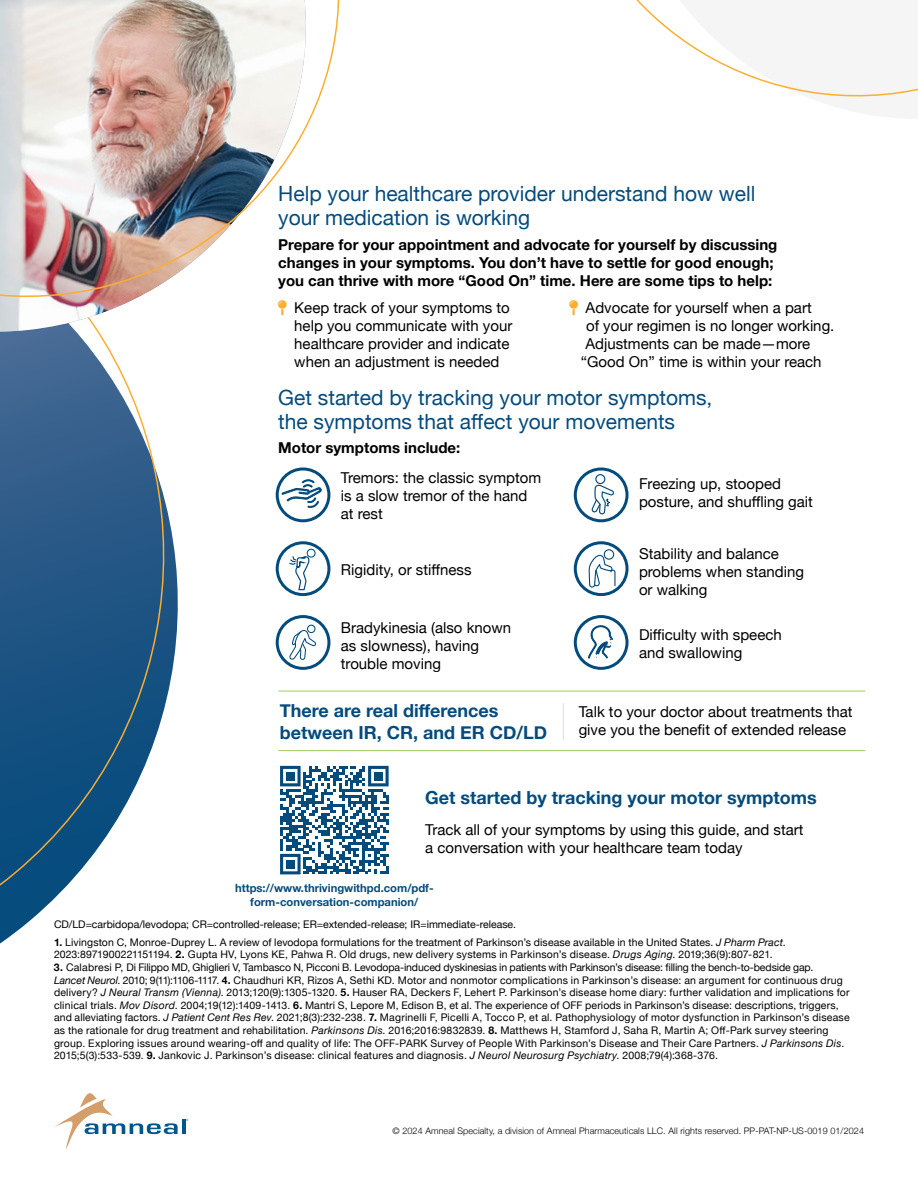
<style>
.page{position:relative;width:918px;height:1188px;background:#fff}
.page>*{position:absolute;margin:0;border:0;box-sizing:border-box;transform-origin:0 0}
.t1{font:21px/24px "Helvetica Neue";color:#044b7d}
.t2{font:700 18px/21.6px "Helvetica Neue";color:#044b7d}
.t3{font:15px/18px "Helvetica Neue";color:#000}
.t4{font:700 15px/18px "Helvetica Neue";color:#000}
.t5{font:700 11.25px/13.5px "Helvetica Neue";color:#044b7d;text-align:center}
.t6{font:10.5px/12.6px "Helvetica Neue";letter-spacing:.015em;color:#000}
.t7{font:300 9px "Helvetica Neue";letter-spacing:.01em;color:#000}
.s1{color:#fbae31}
.s2{font-weight:700}
.s3{font-style:italic}
</style>
<div class="page">
<svg style="left:636px;top:0;width:282px;height:97px"></svg>
<svg style="left:0;top:349px;width:178px;height:595px"></svg>
<svg style="left:0;top:332px;width:110px;height:17px;fill:#4a6c96"></svg>
<img style="left:0;top:313px;width:102px;height:19px">
<img style="left:0;top:0;width:340px;height:313px">
<svg style="left:55px;top:1093px;width:123px;height:56px"></svg>
<hr style="left:182px;top:1119px;width:3px;height:15px;background:#00558b">
<svg style="left:280px;top:766px;width:109px;height:108px"></svg>
<div style="left:286px;top:772px;width:9px;height:9px;background:#044b7d"></div>
<div style="left:374px;top:772px;width:9px;height:9px;background:#044b7d"></div>
<div style="left:286px;top:860px;width:9px;height:9px;background:#044b7d"></div>
<div style="left:276px;top:467px;width:54px;height:55px;border:3px solid #044b7d;border-radius:50%"></div>
<div style="left:574px;top:467px;width:55px;height:55px;border:3px solid #044b7d;border-radius:50%"></div>
<div style="left:276px;top:541px;width:54px;height:55px;border:3px solid #044b7d;border-radius:50%"></div>
<div style="left:574px;top:541px;width:55px;height:55px;border:3px solid #044b7d;border-radius:50%"></div>
<div style="left:276px;top:615px;width:54px;height:55px;border:3px solid #044b7d;border-radius:50%"></div>
<div style="left:574px;top:615px;width:55px;height:55px;border:3px solid #044b7d;border-radius:50%"></div>
<svg style="left:282px;top:479px;width:40px;height:29px"></svg>
<svg style="left:588px;top:625px;width:25px;height:34px"></svg>
<div style="left:307px;top:625px;width:9px;height:8px;border:1px solid #044b7d;border-radius:50%"></div>
<svg style="left:289px;top:629px;width:27px;height:31px"></svg>
<svg style="left:288px;top:556px;width:22px;height:35px"></svg>
<div style="left:307px;top:549px;width:9px;height:9px;border:1px solid #044b7d;border-radius:50%"></div>
<svg style="left:591px;top:474px;width:24px;height:41px"></svg>
<div style="left:604px;top:549px;width:10px;height:11px;border:1px solid #044b7d;border-radius:50%"></div>
<svg style="left:588px;top:554px;width:28px;height:34px"></svg>
<hr style="left:278px;top:691px;width:588px;height:1px;background:#a1ce5e">
<hr style="left:278px;top:750px;width:588px;height:1px;background:#a1ce5e">
<hr style="left:563px;top:703px;width:1px;height:37px;background:#dcdcdc">
<h1 class="t1" style="left:278px;top:183px;width:479px">Help your healthcare provider understand how well your medication is working</h1>
<h3 class="t4" style="left:278px;top:236px;width:501px">Prepare for your appointment and advocate for yourself by discussing changes in your symptoms. You don’t have to settle for good enough; you can thrive with more “Good On” time. Here are some tips to help:</h3>
<h3 class="t3" style="left:294px;top:300px;width:220px;text-indent:-16px"><span class="s1">❖</span> Keep track of your symptoms to help you communicate with your healthcare provider and indicate when an adjustment is needed</h3>
<h3 class="t3" style="left:570px;top:300px;width:244px"><span class="s1">❖</span> Advocate for yourself when a part</h3>
<h3 class="t3" style="left:586px;top:318px;width:250px">of your regimen is no longer working.</h3>
<h3 class="t3" style="left:585px;top:336px;width:226px">Adjustments can be made—more</h3>
<h3 class="t3" style="left:581px;top:354px;width:242px">“Good On” time is within your reach</h3>
<h1 class="t1" style="left:278px;top:386px;width:436px">Get started by tracking your motor symptoms, the symptoms that affect your movements</h1>
<h3 class="t4" style="left:278px;top:439px;width:184px">Motor symptoms include:</h3>
<h3 class="t3" style="left:341px;top:469px;width:202px">Tremors: the classic symptom is a slow tremor of the hand at rest</h3>
<h3 class="t3" style="left:639px;top:475px;width:175px">Freezing up, stooped posture, and shuffling gait</h3>
<h3 class="t3" style="left:341px;top:562px;width:132px">Rigidity, or stiffness</h3>
<h3 class="t3" style="left:639px;top:545px;width:167px">Stability and balance problems when standing or walking</h3>
<h3 class="t3" style="left:341px;top:619px;width:172px">Bradykinesia (also known as slowness), having trouble moving</h3>
<h3 class="t3" style="left:639px;top:627px;width:144px">Difficulty with speech and swallowing</h3>
<h3 class="t3" style="left:579px;top:704px;width:275px">Talk to your doctor about treatments that give you the benefit of extended release</h3>
<h2 class="t2" style="left:280px;top:700px;width:269px">There are real differences between IR, CR, and ER CD/LD</h2>
<h2 class="t2" style="left:425px;top:787px;width:393px">Get started by tracking your motor symptoms</h2>
<h3 class="t3" style="left:425px;top:822px;width:380px">Track all of your symptoms by using this guide, and start a conversation with your healthcare team today</h3>
<p class="t5" style="left:235px;top:882px;width:200px">https://www.thrivingwithpd.com/pdf&shy;form-conversation-companion/</p>
<p class="t6" style="left:54px;top:918px;width:464px">CD/LD=carbidopa/levodopa; CR=controlled-release; ER=extended-release; IR=immediate-release.</p>
<p class="t6" style="left:54px;top:936px;width:733px"><span class="s2">1.</span> Livingston C, Monroe-Duprey L. A review of levodopa formulations for the treatment of Parkinson’s disease available in the United States. <span class="s3">J Pharm Pract</span>.<br>2023:8971900221151194. <span class="s2">2.</span> Gupta HV, Lyons KE, Pahwa R. Old drugs, new delivery systems in Parkinson’s disease. <span class="s3">Drugs Aging</span>. 2019;36(9):807-821.</p>
<p class="t6" style="left:54px;top:961px;width:797px"><span class="s2">3.</span> Calabresi P, Di Filippo MD, Ghiglieri V, Tambasco N, Picconi B. Levodopa-induced dyskinesias in patients with Parkinson’s disease: filling the bench-to-bedside gap.<br><span class="s3">Lancet Neurol</span>. 2010; 9(11):1106-1117. <span class="s2">4.</span> Chaudhuri KR, Rizos A, Sethi KD. Motor and nonmotor complications in Parkinson’s disease: an argument for continuous drug delivery? <span class="s3">J Neural Transm (Vienna)</span>. 2013;120(9):1305-1320. <span class="s2">5.</span> Hauser RA, Deckers F, Lehert P. Parkinson’s disease home diary: further validation and implications for clinical trials. <span class="s3">Mov Disord</span>. 2004;19(12):1409-1413. <span class="s2">6.</span> Mantri S, Lepore M, Edison B, et al. The experience of OFF periods in Parkinson’s disease: descriptions, triggers, and alleviating factors. <span class="s3">J Patient Cent Res Rev</span>. 2021;8(3):232-238. <span class="s2">7.</span> Magrinelli F, Picelli A, Tocco P, et al. Pathophysiology of motor dysfunction in Parkinson’s disease as the rationale for drug treatment and rehabilitation. <span class="s3">Parkinsons Dis</span>. 2016;2016:9832839. <span class="s2">8.</span> Matthews H, Stamford J, Saha R, Martin A; Off-Park survey steering group. Exploring issues around wearing-off and quality of life: The OFF-PARK Survey of People With Parkinson’s Disease and Their Care Partners. <span class="s3">J Parkinsons Dis</span>.<br>2015;5(3):533-539. <span class="s2">9.</span> Jankovic J. Parkinson’s disease: clinical features and diagnosis. <span class="s3">J Neurol Neurosurg Psychiatry</span>. 2008;79(4):368-376.</p>
<p class="t7" style="left:393px;top:1123px;width:473px">© 2024 Amneal Specialty, a division of Amneal Pharmaceuticals LLC. All rights reserved. PP-PAT-NP-US-0019 01/2024</p>
</div>
